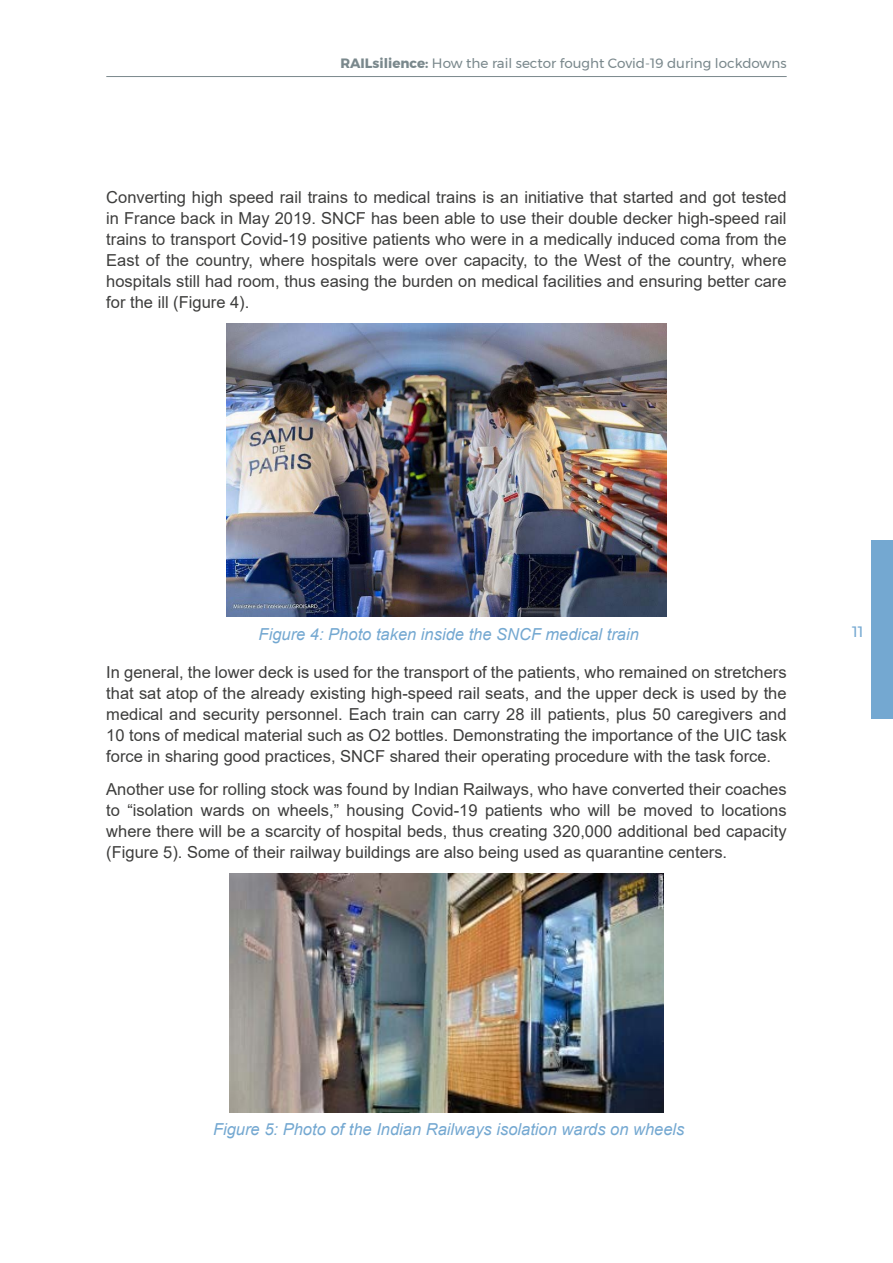
<style>
.page{position:relative;width:893px;height:1263px;background:#fff}
.page>*{position:absolute;margin:0;border:0;box-sizing:border-box;transform-origin:0 0}
.t1{font:16.5px/21px "Arial";color:#3d3d3c;text-align:justify}
.t2{font:italic 16.5px "Arial";color:#74a8d1}
.t3{font:15px "Montserrat";color:#74a8d1}
.t4{font:13.5px "Montserrat";color:#7a888c}
.s1{font-weight:700}
</style>
<div class="page">
<hr style="left:106px;top:76px;width:681px;height:1px;background:#7a888c">
<div style="left:872px;top:540px;width:21px;height:179px;background:#74a8d1"></div>
<img style="left:226px;top:324px;width:441px;height:293px">
<img style="left:229px;top:874px;width:435px;height:238px">
<p class="t4" style="left:340px;top:53px;width:448px"><span class="s1">RAILsilience:</span> How the rail sector fought Covid-19 during lockdowns</p>
<p class="t1" style="left:106px;top:187px;width:682px">Converting high speed rail trains to medical trains is an initiative that started and got tested in France back in May 2019. SNCF has been able to use their double decker high-speed rail trains to transport Covid-19 positive patients who were in a medically induced coma from the East of the country, where hospitals were over capacity, to the West of the country, where hospitals still had room, thus easing the burden on medical facilities and ensuring better care for the ill (Figure 4).</p>
<p class="t2" style="left:259px;top:623px;width:382px">Figure 4: Photo taken inside the SNCF medical train</p>
<p class="t1" style="left:106px;top:661px;width:682px">In general, the lower deck is used for the transport of the patients, who remained on stretchers that sat atop of the already existing high-speed rail seats, and the upper deck is used by the medical and security personnel. Each train can carry 28 ill patients, plus 50 caregivers and 10 tons of medical material such as O2 bottles. Demonstrating the importance of the UIC task force in sharing good practices, SNCF shared their operating procedure with the task force.</p>
<p class="t1" style="left:106px;top:779px;width:682px">Another use for rolling stock was found by Indian Railways, who have converted their coaches to “isolation wards on wheels,” housing Covid-19 patients who will be moved to locations where there will be a scarcity of hospital beds, thus creating 320,000 additional bed capacity (Figure 5). Some of their railway buildings are also being used as quarantine centers.</p>
<p class="t3" style="left:852px;top:620px;width:13px">11</p>
<p class="t2" style="left:213px;top:1118px;width:473px">Figure 5: Photo of the Indian Railways isolation wards on wheels</p>
</div>
